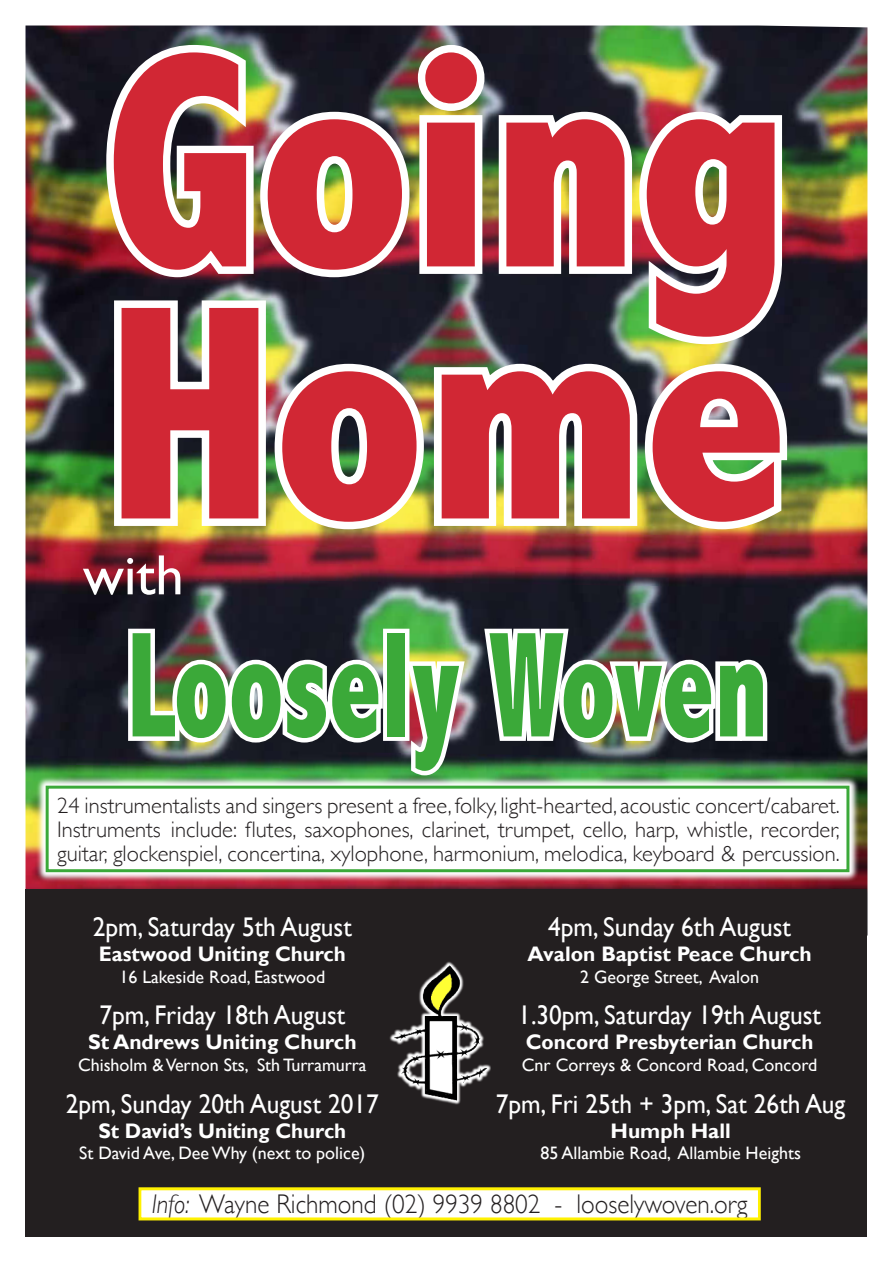
<style>
.page{position:relative;width:893px;height:1263px;background:#fff}
.page>*{position:absolute;margin:0;border:0;box-sizing:border-box;transform-origin:0 0}
.t1{font:800 condensed 309px/252px "Abadi";color:#d12734}
.t2{font:800 condensed 151.5px "Abadi";color:#3ba939;scale:.74 1}
.t3{font:57px "Gill Sans";color:#fff}
.t4{font:27px "Gill Sans";color:#fff;scale:.94 1}
.t5{font:300 27px "Gill Sans";color:#231f20;scale:.93 1}
.t6{font:300 22.5px/24px "Gill Sans";color:#231f20;text-align:justify}
.t7{font:700 21px "Gill Sans";color:#fff}
.t8{font:18px "Gill Sans";color:#fff}
.s1{font-style:italic}
</style>
<div class="page">
<img style="left:26px;top:26px;width:841px;height:863px">
<div style="left:26px;top:889px;width:841px;height:348px;background:#231f20"></div>
<img style="left:99px;top:34px;width:696px;height:503px">
<div style="left:140px;top:1189px;width:619px;height:30px;background:#fff"></div>
<div style="left:138px;top:1187px;width:623px;height:33px;border:3px solid #fff101"></div>
<img style="left:36px;top:776px;width:823px;height:106px">
<div style="left:47px;top:787px;width:801px;height:84px;background:#fff"></div>
<div style="left:46px;top:786px;width:803px;height:86px;border:3px solid #3ba939"></div>
<img style="left:124px;top:624px;width:265px;height:123px">
<div style="left:383px;top:629px;width:26px;height:112px;border:9px solid #fff"></div>
<img style="left:402px;top:655px;width:68px;height:135px">
<img style="left:479px;top:624px;width:293px;height:166px">
<svg style="left:390px;top:961px;width:101px;height:144px"></svg>
<img style="left:392px;top:964px;width:95px;height:136px">
<p class="t1" style="left:105px;top:37px;width:687px">Going<br>Home</p>
<p class="t3" style="left:83px;top:541px;width:102px">with</p>
<p class="t2" style="left:127px;top:598px;width:868px">Loosely Woven</p>
<p class="t6" style="left:57px;top:792px;width:784px">24 instrumentalists and singers present a free, folky, light-hearted, acoustic concert/cabaret.<br>Instruments include: flutes, saxophones, clarinet, trumpet, cello, harp, whistle, recorder, guitar, glockenspiel, concertina, xylophone, harmonium, melodica, keyboard &amp; percussion.</p>
<p class="t4" style="left:93px;top:911px;width:277px">2pm, Saturday 5th August</p>
<p class="t7" style="left:99px;top:941px;width:249px">Eastwood Uniting Church</p>
<p class="t8" style="left:119px;top:966px;width:207px">16 Lakeside Road, Eastwood</p>
<p class="t4" style="left:99px;top:999px;width:263px">7pm, Friday 18th August</p>
<p class="t7" style="left:88px;top:1029px;width:270px">St Andrews Uniting Church</p>
<p class="t8" style="left:78px;top:1054px;width:290px">Chisholm &amp; Vernon Sts, Sth Turramurra</p>
<p class="t4" style="left:66px;top:1088px;width:335px">2pm, Sunday 20th August 2017</p>
<p class="t7" style="left:98px;top:1118px;width:249px">St David’s Uniting Church</p>
<p class="t8" style="left:79px;top:1143px;width:288px">St David Ave, Dee Why (next to police)</p>
<p class="t4" style="left:548px;top:911px;width:260px">4pm, Sunday 6th August</p>
<p class="t7" style="left:527px;top:941px;width:286px">Avalon Baptist Peace Church</p>
<p class="t8" style="left:580px;top:966px;width:180px">2 George Street, Avalon</p>
<p class="t4" style="left:518px;top:999px;width:323px">1.30pm, Saturday 19th August</p>
<p class="t7" style="left:526px;top:1029px;width:289px">Concord Presbyterian Church</p>
<p class="t8" style="left:522px;top:1054px;width:297px">Cnr Correys &amp; Concord Road, Concord</p>
<p class="t4" style="left:496px;top:1088px;width:373px">7pm, Fri 25th + 3pm, Sat 26th Aug</p>
<p class="t7" style="left:611px;top:1118px;width:122px">Humph Hall</p>
<p class="t8" style="left:540px;top:1143px;width:262px">85 Allambie Road, Allambie Heights</p>
<p class="t5" style="left:152px;top:1183px;width:642px"><span class="s1">Info:</span> Wayne Richmond (02) 9939 8802 - looselywoven.org</p>
</div>
